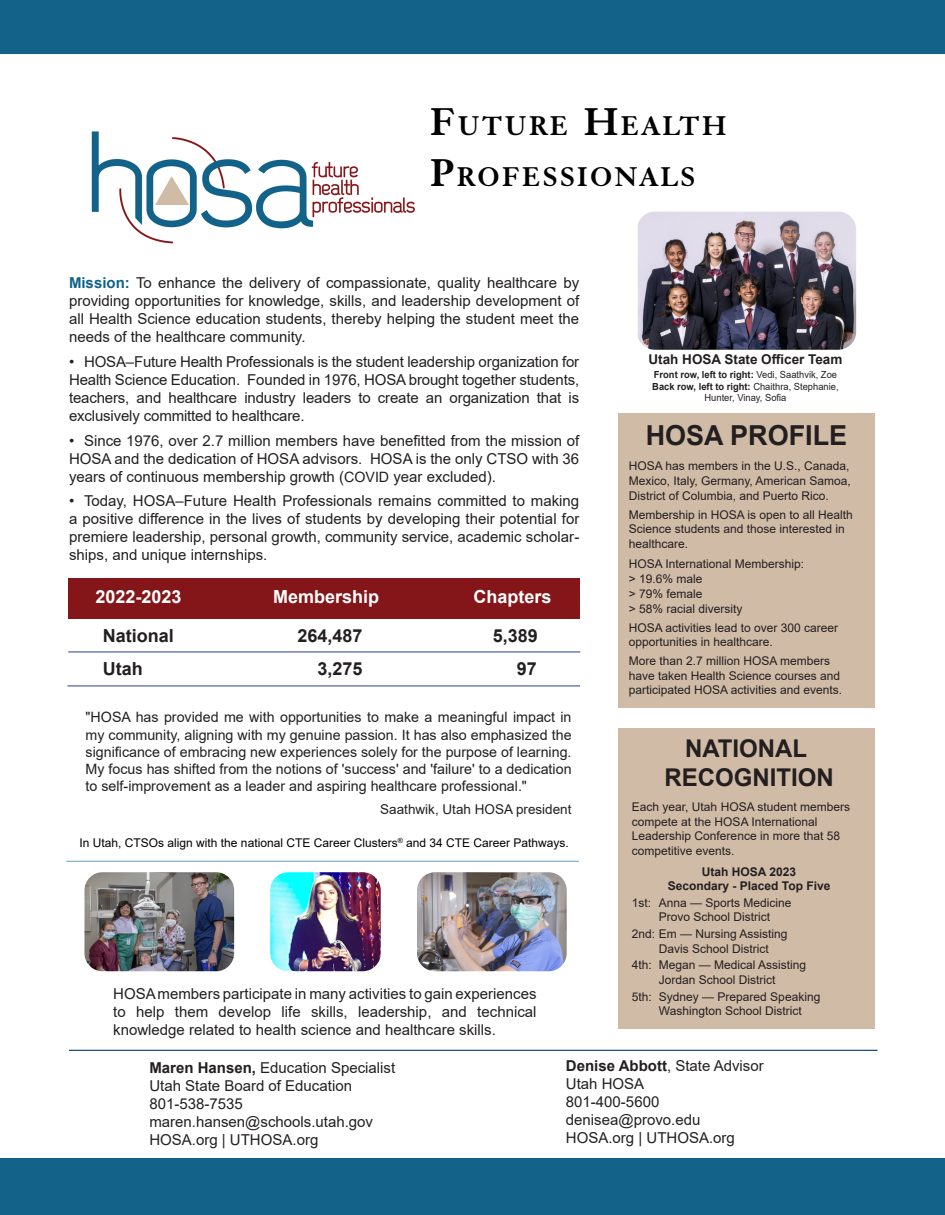
<style>
.page{position:relative;width:945px;height:1215px;background:#fff}
.page>*{position:absolute;margin:0;border:0;box-sizing:border-box;transform-origin:0 0}
.t1{font:700 29.4px/50.4px "Elegant Garamond BT";letter-spacing:.085em;color:#000}
.t2{font:700 27.6px "Arial";color:#231f20}
.t3{font:700 24.45px/28.8px "Arial";color:#231f20;text-align:center}
.t4{font:700 18px "Arial";color:#231f20}
.t5{font:700 18px "Arial";color:#fff}
.t6{font:15px/18px "Arial";color:#231f20;text-align:justify}
.t7{font:14.25px/17.1px "Arial";color:#231f20;text-align:justify}
.t8{font:13.5px "Arial";color:#231f20}
.t9{font:700 13.5px "Arial";color:#231f20}
.t10{font:12px/14.4px "Arial";color:#231f20}
.t11{font:12px "Arial";color:#000}
.t12{font:700 12px/14.4px "Arial";color:#231f20;text-align:center}
.t13{font:9.75px/11.7px "Arial";color:#231f20;text-align:center;scale:.96 1}
.s1{font-size:42px}
.s2{font-weight:700;color:#126289}
.s3{font-size:14.25px}
.s4{font-weight:700}
</style>
<div class="page">
<div style="left:619px;top:728px;width:256px;height:301px;background:#d0bba6"></div>
<div style="left:619px;top:413px;width:256px;height:294px;background:#d0bba6"></div>
<hr style="left:68px;top:652px;width:512px;height:1px;background:#253f8e">
<hr style="left:68px;top:686px;width:512px;height:1px;background:#253f8e">
<hr style="left:66px;top:861px;width:513px;height:1px;background:#68a0c5">
<hr style="left:69px;top:1050px;width:809px;height:1px;background:#003878">
<div style="left:0;top:0;width:945px;height:54px;background:#126289"></div>
<div style="left:0;top:1158px;width:945px;height:57px;background:#126289"></div>
<img style="left:91px;top:131px;width:324px;height:113px">
<div style="left:68px;top:578px;width:512px;height:41px;background:#841619"></div>
<img style="left:84px;top:872px;width:150px;height:99px">
<img style="left:270px;top:872px;width:111px;height:99px">
<img style="left:417px;top:872px;width:150px;height:99px">
<img style="left:638px;top:212px;width:218px;height:138px">
<h1 class="t1" style="left:430px;top:100px;width:298px"><span class="s1">F</span>UTURE <span class="s1">H</span>EALTH<br><span class="s1">P</span>ROFESSIONALS</h1>
<p class="t6" style="left:69px;top:274px;width:512px"><span class="s2">Mission:</span> To enhance the delivery of compassionate, quality healthcare by providing opportunities for knowledge, skills, and leadership development of all Health Science education students, thereby helping the student meet the needs of the healthcare community.</p>
<p class="t6" style="left:69px;top:352px;width:512px">• HOSA–Future Health Professionals is the student leadership organization for Health Science Education. Founded in 1976, HOSA brought together students, teachers, and healthcare industry leaders to create an organization that is exclusively committed to healthcare.</p>
<p class="t6" style="left:69px;top:431px;width:512px">• Since 1976, over 2.7 million members have benefitted from the mission of HOSA and the dedication of HOSA advisors. HOSA is the only CTSO with 36 years of continuous membership growth (<span class="s3">COVID</span> year excluded).</p>
<p class="t6" style="left:69px;top:492px;width:512px">• Today, HOSA–Future Health Professionals remains committed to making a positive difference in the lives of students by developing their potential for premiere leadership, personal growth, community service, academic scholar&shy;ships, and unique internships.</p>
<p class="t5" style="left:95px;top:584px;width:88px">2022-2023</p>
<p class="t5" style="left:273px;top:584px;width:108px">Membership</p>
<p class="t5" style="left:474px;top:584px;width:80px">Chapters</p>
<p class="t4" style="left:103px;top:622px;width:73px">National</p>
<p class="t4" style="left:298px;top:622px;width:67px">264,487</p>
<p class="t4" style="left:493px;top:622px;width:47px">5,389</p>
<p class="t4" style="left:103px;top:656px;width:41px">Utah</p>
<p class="t4" style="left:318px;top:656px;width:47px">3,275</p>
<p class="t4" style="left:517px;top:656px;width:22px">97</p>
<p class="t7" style="left:86px;top:709px;width:488px">"HOSA has provided me with opportunities to make a meaningful impact in my community, aligning with my genuine passion. It has also emphasized the significance of embracing new experiences solely for the purpose of learning.<br>My focus has shifted from the notions of 'success' and 'failure' to a dedication to self-improvement as a leader and aspiring healthcare professional."</p>
<p class="t8" style="left:380px;top:800px;width:193px">Saathwik, Utah HOSA president</p>
<p class="t11" style="left:80px;top:834px;width:491px">In Utah, CTSOs align with the national CTE Career Clusters<sup>®</sup> and 34 CTE Career Pathways.</p>
<p class="t6" style="left:113px;top:984px;width:425px">HOSA members participate in many activities to gain experiences to help them develop life skills, leadership, and technical knowledge related to health science and healthcare skills.</p>
<p class="t9" style="left:649px;top:350px;width:195px">Utah HOSA State Officer Team</p>
<p class="t13" style="left:652px;top:369px;width:196px"><span class="s4">Front row, left to right:</span> Vedi, Saathvik, Zoe<br><span class="s4">Back row, left to right:</span> Chaithra, Stephanie,<br>Hunter, Vinay, Sofia</p>
<h2 class="t2" style="left:646px;top:416px;width:203px">HOSA PROFILE</h2>
<p class="t10" style="left:629px;top:458px;width:224px;line-height:15px">HOSA has members in the U.S., Canada,<br>Mexico, Italy, Germany, American Samoa,<br>District of Columbia, and Puerto Rico.</p>
<p class="t10" style="left:629px;top:507px;width:226px">Membership in HOSA is open to all Health<br>Science students and those interested in healthcare.</p>
<p class="t10" style="left:629px;top:556px;width:177px;line-height:15px">HOSA International Membership: &gt; 19.6% male<br>&gt; 79% female<br>&gt; 58% racial diversity</p>
<p class="t10" style="left:629px;top:621px;width:211px">HOSA activities lead to over 300 career opportunities in healthcare.</p>
<p class="t10" style="left:629px;top:654px;width:215px">More than 2.7 million HOSA members have taken Health Science courses and participated HOSA activities and events.</p>
<h3 class="t3" style="left:665px;top:734px;width:171px">NATIONAL<br>RECOGNITION</h3>
<p class="t10" style="left:632px;top:800px;width:220px">Each year, Utah HOSA student members compete at the HOSA International<br>Leadership Conference in more that 58 competitive events.</p>
<p class="t12" style="left:668px;top:864px;width:164px">Utah HOSA 2023<br>Secondary - Placed Top Five</p>
<p class="t10" style="left:632px;top:895px;width:161px;text-align:center">1st: Anna — Sports Medicine<br>Provo School District</p>
<p class="t10" style="left:659px;top:927px;width:130px;text-indent:-27px">2nd: Em — Nursing Assisting<br>Davis School District</p>
<p class="t10" style="left:632px;top:958px;width:176px;text-align:center">4th: Megan — Medical Assisting<br>Jordan School District</p>
<p class="t10" style="left:659px;top:989px;width:163px;text-indent:-27px">5th: Sydney — Prepared Speaking<br>Washington School District</p>
<p class="t6" style="left:149px;top:1059px;width:247px"><span class="s4">Maren Hansen,</span> Education Specialist<br>Utah State Board of Education</p>
<p class="t6" style="left:566px;top:1057px;width:199px"><span class="s4">Denise Abbott</span>, State Advisor<br>Utah HOSA</p>
<p class="t6" style="left:149px;top:1095px;width:95px">801-538-7535</p>
<p class="t6" style="left:566px;top:1093px;width:95px">801-400-5600</p>
<p class="t6" style="left:149px;top:1113px;width:225px">maren.hansen@schools.utah.gov<br>HOSA.org | UTHOSA.org</p>
<p class="t6" style="left:566px;top:1111px;width:170px">denisea@provo.edu<br>HOSA.org | UTHOSA.org</p>
</div>
